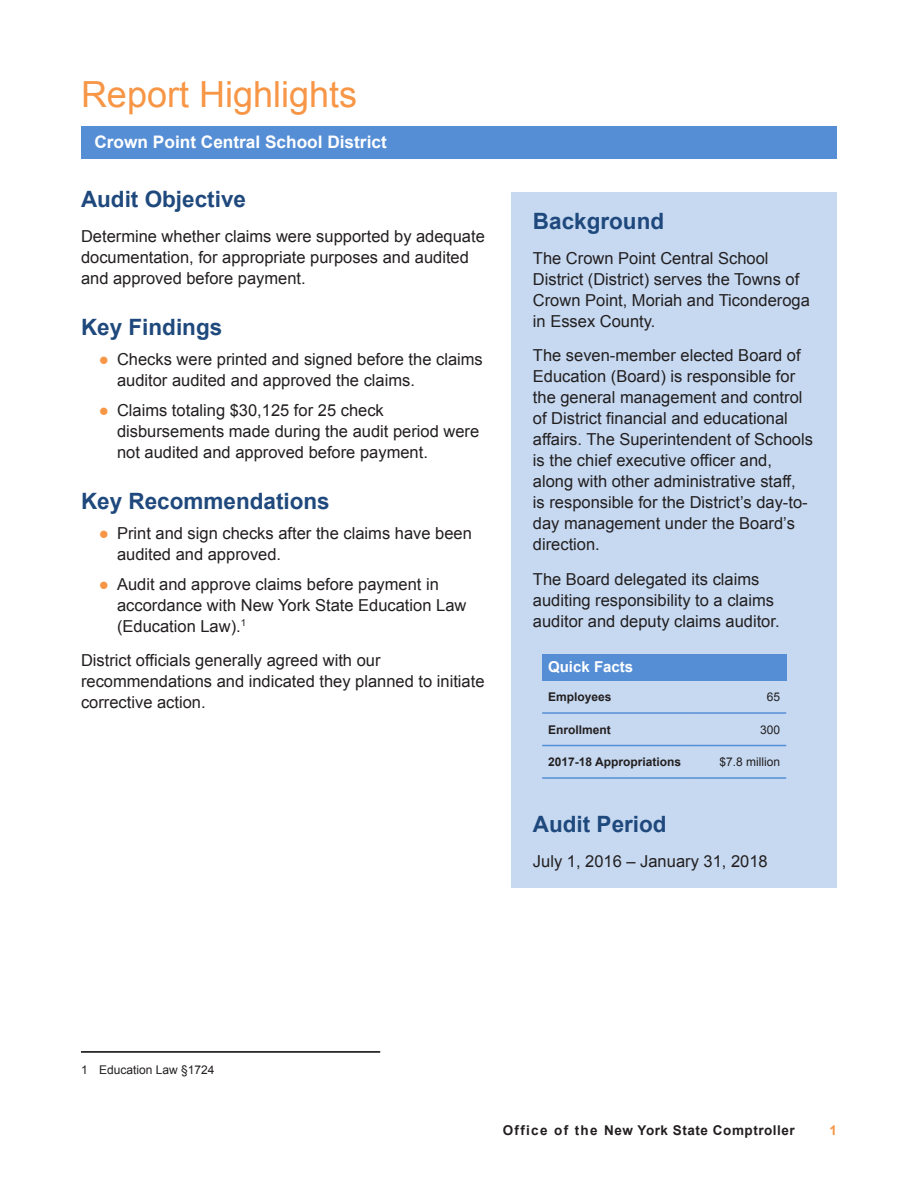
<style>
.page{position:relative;width:918px;height:1188px;background:#fff}
.page>*{position:absolute;margin:0;border:0;box-sizing:border-box;transform-origin:0 0}
.Section_Heads{font:36px "Arial";color:#f79646}
._2_Subheads{font:700 22.5px "Arial";color:#1f497d}
.t1{font:700 17.25px "Arial";color:#fff}
.Body_Text{font:16.5px/21px "Arial";color:#231f20}
.Footnotes{font:700 15px "Arial";color:#fff}
.t2{font:700 13.5px "Arial";letter-spacing:.04em;color:#231f20}
.t3{font:700 13.5px "Arial";color:#f79646}
.Footnotes-2{font:700 12px "Arial";color:#231f20}
.Footnotes-3{font:12px "Arial";color:#231f20}
.s1{color:#f79646}
</style>
<div class="page">
<hr style="left:81px;top:126px;width:756px;height:3px;background:#558ed5">
<div style="left:512px;top:192px;width:325px;height:696px;background:#c6d9f1"></div>
<div style="left:81px;top:128px;width:756px;height:31px;background:#558ed5"></div>
<div style="left:542px;top:654px;width:244px;height:27px;background:#558ed5"></div>
<hr style="left:542px;top:712px;width:147px;height:2px;background:#558ed5">
<hr style="left:689px;top:712px;width:97px;height:2px;background:#558ed5">
<hr style="left:542px;top:745px;width:147px;height:1px;background:#558ed5">
<hr style="left:689px;top:745px;width:97px;height:1px;background:#558ed5">
<hr style="left:542px;top:777px;width:147px;height:2px;background:#558ed5">
<hr style="left:689px;top:777px;width:97px;height:2px;background:#558ed5">
<hr style="left:81px;top:1051px;width:299px;height:2px;background:#000">
<p class="Section_Heads" style="left:81px;top:71px;width:278px">Report Highlights</p>
<p class="t1" style="left:94px;top:130px;width:294px">Crown Point Central School District</p>
<p class="_2_Subheads" style="left:81px;top:185px;width:167px">Audit Objective</p>
<p class="Body_Text" style="left:81px;top:226px;width:405px">Determine whether claims were supported by adequate documentation, for appropriate purposes and audited and approved before payment.</p>
<p class="_2_Subheads" style="left:81px;top:312px;width:143px">Key Findings</p>
<p class="Body_Text" style="left:117px;top:349px;width:367px;text-indent:-18px"><span class="s1">●</span> Checks were printed and signed before the claims auditor audited and approved the claims.</p>
<p class="Body_Text" style="left:117px;top:400px;width:364px;text-indent:-18px"><span class="s1">●</span> Claims totaling $30,125 for 25 check disbursements made during the audit period were not audited and approved before payment.</p>
<p class="_2_Subheads" style="left:81px;top:486px;width:250px">Key Recommendations</p>
<p class="Body_Text" style="left:117px;top:523px;width:356px;text-indent:-18px"><span class="s1">●</span> Print and sign checks after the claims have been audited and approved.</p>
<p class="Body_Text" style="left:117px;top:574px;width:351px;text-indent:-18px"><span class="s1">●</span> Audit and approve claims before payment in accordance with New York State Education Law (Education Law). <sup>1</sup></p>
<p class="Body_Text" style="left:81px;top:650px;width:405px">District officials generally agreed with our recommendations and indicated they planned to initiate corrective action.</p>
<p class="_2_Subheads" style="left:533px;top:206px;width:133px">Background</p>
<p class="Body_Text" style="left:533px;top:248px;width:278px">The Crown Point Central School<br>District (District) serves the Towns of<br>Crown Point, Moriah and Ticonderoga in Essex County.</p>
<p class="Body_Text" style="left:533px;top:345px;width:282px">The seven-member elected Board of Education (Board) is responsible for the general management and control of District financial and educational affairs. The Superintendent of Schools is the chief executive officer and, along with other administrative staff,<br>is responsible for the District’s day-to&shy;day management under the Board’s direction.</p>
<p class="Body_Text" style="left:533px;top:569px;width:245px">The Board delegated its claims auditing responsibility to a claims auditor and deputy claims auditor.</p>
<p class="Footnotes" style="left:548px;top:657px;width:87px">Quick Facts</p>
<p class="Footnotes-2" style="left:548px;top:689px;width:65px">Employees</p>
<p class="Footnotes-3" style="left:767px;top:689px;width:15px">65</p>
<p class="Footnotes-2" style="left:548px;top:721px;width:64px">Enrollment</p>
<p class="Footnotes-3" style="left:760px;top:722px;width:22px">300</p>
<p class="Footnotes-2" style="left:548px;top:754px;width:134px">2017-18 Appropriations</p>
<p class="Footnotes-3" style="left:720px;top:754px;width:62px">$7.8 million</p>
<p class="_2_Subheads" style="left:533px;top:809px;width:135px">Audit Period</p>
<p class="Body_Text" style="left:533px;top:851px;width:236px">July 1, 2016 – January 31, 2018</p>
<p class="Footnotes-3" style="left:81px;top:1062px;width:135px">1 Education Law §1724</p>
<p class="t2" style="left:503px;top:1121px;width:294px">Office of the New York State Comptroller</p>
<p class="t3" style="left:829px;top:1121px;width:9px">1</p>
</div>
